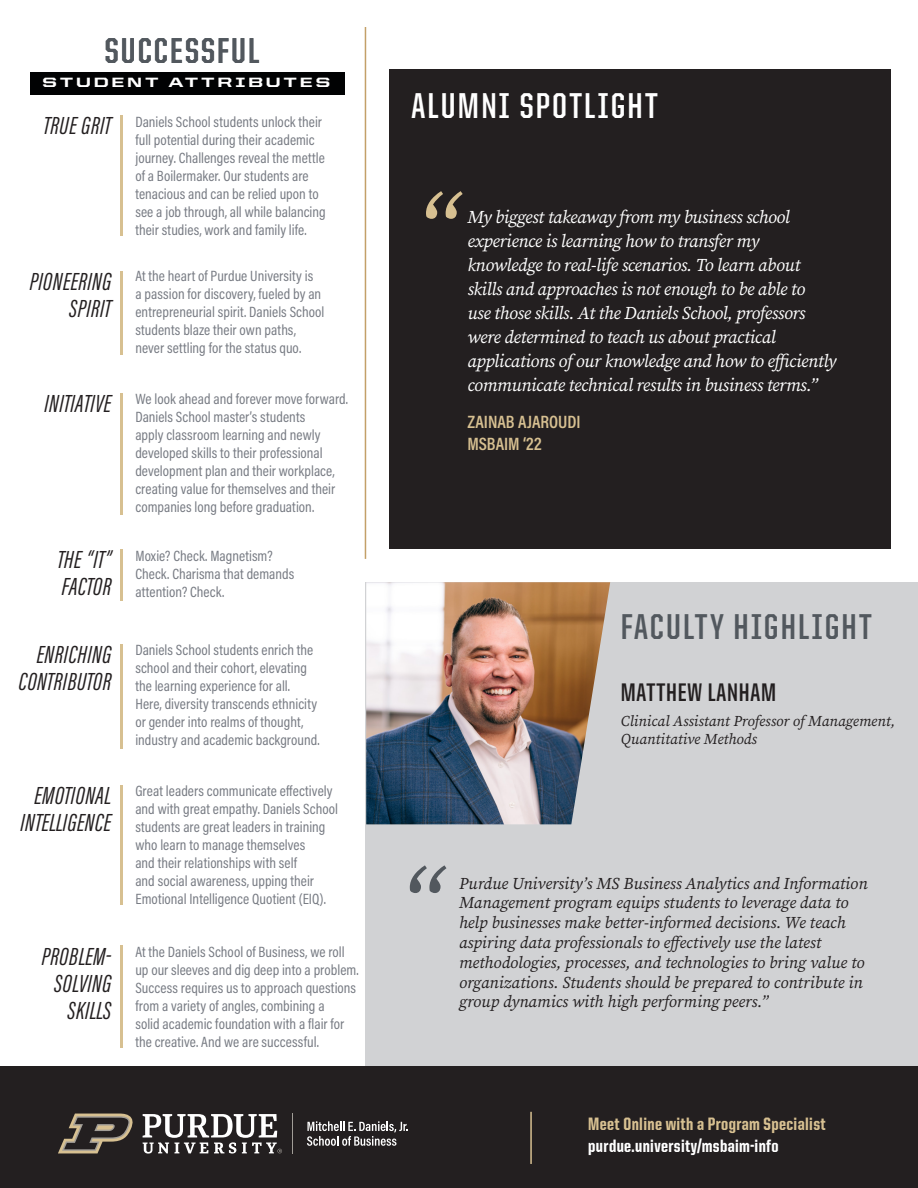
<style>
.page{position:relative;width:918px;height:1188px;background:#fff}
.page>*{position:absolute;margin:0;border:0;box-sizing:border-box;transform-origin:0 0}
.t1{font:italic 97.5px "Source Serif Variable";color:#d7c091}
.t2{font:italic 97.5px "Source Serif Variable";color:#52585e}
.t3{font:700 36px "United Sans Cond";letter-spacing:.06em;color:#52585e}
.t4{font:700 36px "United Sans Cond";letter-spacing:.06em;color:#fff}
.t5{font:italic 25.5px/27px "Acumin Pro Extra Cond";letter-spacing:.02em;color:#231f20;text-align:right}
.t6{font:700 25.5px "United Sans Cond";letter-spacing:.03em;color:#231f20}
.t7{font:italic 18px/24px "Source Serif Pro";letter-spacing:-.02em;color:#fff}
.t8{font:800 18px/21.9px "United Sans Cond";letter-spacing:.02em;color:#d7c091}
.t9{font:600 18px/21.6px "Acumin Pro Cond";color:#d7c091}
.t10{font:italic 16.5px/19.8px "Source Serif Pro";color:#231f20}
.t11{font:15px/18px "Acumin Pro Cond";letter-spacing:.005em;color:#777b83}
.t12{font:italic 15px/18px "Source Serif Pro";color:#231f20}
.t13{font:800 13.5px "United Sans Ext";letter-spacing:.175em;color:#fff}
.s1{color:#fff}
</style>
<div class="page">
<div style="left:390px;top:69px;width:501px;height:480px;background:#231f20"></div>
<div style="left:366px;top:582px;width:552px;height:484px;background:#d1d2d4"></div>
<div style="left:0;top:1066px;width:918px;height:122px;background:#231f20"></div>
<hr style="left:530px;top:1112px;width:2px;height:52px;background:#d7c091">
<img style="left:366px;top:582px;width:244px;height:242px">
<hr style="left:365px;top:27px;width:1px;height:532px;background:#c3a068">
<div style="left:30px;top:72px;width:315px;height:22px;background:#010203"></div>
<hr style="left:120px;top:116px;width:3px;height:120px;background:#d7c091">
<hr style="left:120px;top:271px;width:3px;height:84px;background:#d7c091">
<hr style="left:120px;top:785px;width:3px;height:120px;background:#d7c091">
<hr style="left:120px;top:945px;width:3px;height:103px;background:#d7c091">
<hr style="left:120px;top:393px;width:3px;height:122px;background:#d7c091">
<hr style="left:120px;top:550px;width:3px;height:51px;background:#d7c091">
<hr style="left:120px;top:644px;width:3px;height:105px;background:#d7c091">
<svg style="left:307px;top:1121px;width:101px;height:25px"></svg>
<hr style="left:292px;top:1114px;width:1px;height:40px;background:#a19d97">
<svg style="left:58px;top:1114px;width:75px;height:39px"></svg>
<svg style="left:143px;top:1114px;width:139px;height:40px"></svg>
<h2 class="t3" style="left:105px;top:32px;width:156px">SUCCESSFUL</h2>
<p class="t13" style="left:42px;top:74px;width:290px">STUDENT ATTRIBUTES</p>
<p class="t11" style="left:135px;top:112px;width:192px">Daniels School students unlock their full potential during their academic journey. Challenges reveal the mettle of a Boilermaker. Our students are tenacious and can be relied upon to see a job through, all while balancing their studies, work and family life.</p>
<h3 class="t5" style="left:44px;top:112px;width:69px">TRUE GRIT</h3>
<h3 class="t5" style="left:30px;top:268px;width:83px">PIONEERING<br>SPIRIT</h3>
<p class="t11" style="left:135px;top:267px;width:191px">At the heart of Purdue University is<br>a passion for discovery, fueled by an entrepreneurial spirit. Daniels School students blaze their own paths, never settling for the status quo.</p>
<h3 class="t5" style="left:45px;top:390px;width:68px">INITIATIVE</h3>
<p class="t11" style="left:135px;top:390px;width:214px">We look ahead and forever move forward.<br>Daniels School master’s students<br>apply classroom learning and newly developed skills to their professional development plan and their workplace, creating value for themselves and their companies long before graduation.</p>
<h3 class="t5" style="left:57px;top:546px;width:56px;text-align:left">THE “IT”<br>FACTOR</h3>
<p class="t11" style="left:135px;top:546px;width:160px">Moxie? Check. Magnetism?<br>Check. Charisma that demands attention? Check.</p>
<h3 class="t5" style="left:19px;top:641px;width:94px">ENRICHING<br>CONTRIBUTOR</h3>
<p class="t11" style="left:135px;top:641px;width:186px">Daniels School students enrich the school and their cohort, elevating the learning experience for all.<br>Here, diversity transcends ethnicity or gender into realms of thought, industry and academic background.</p>
<h3 class="t5" style="left:21px;top:782px;width:92px;text-align:center">EMOTIONAL<br>INTELLIGENCE</h3>
<h3 class="t5" style="left:42px;top:943px;width:71px">PROBLEM-<br>SOLVING<br>SKILLS</h3>
<p class="t11" style="left:135px;top:782px;width:204px">Great leaders communicate effectively and with great empathy. Daniels School students are great leaders in training who learn to manage themselves<br>and their relationships with self<br>and social awareness, upping their Emotional Intelligence Quotient (EIQ).</p>
<p class="t11" style="left:135px;top:943px;width:225px">At the Daniels School of Business, we roll up our sleeves and dig deep into a problem.<br>Success requires us to approach questions from a variety of angles, combining a<br>solid academic foundation with a flair for the creative. And we are successful.</p>
<p class="t4" style="left:411px;top:87px;width:248px">ALUMNI SPOTLIGHT</p>
<p class="t1" style="left:411px;top:167px;width:48px">“</p>
<p class="t7" style="left:467px;top:205px;width:371px">My biggest takeaway from my business school experience is learning how to transfer my knowledge to real-life scenarios. To learn about skills and approaches is not enough to be able to<br>use those skills. At the Daniels School, professors were determined to teach us about practical applications of our knowledge and how to efficiently communicate technical results in business terms.”</p>
<p class="t9" style="left:467px;top:411px;width:115px">ZAINAB AJAROUDI<br>MSBAIM ‘22</p>
<h2 class="t3" style="left:621px;top:608px;width:252px">FACULTY HIGHLIGHT</h2>
<p class="t6" style="left:621px;top:679px;width:157px">MATTHEW LANHAM</p>
<p class="t12" style="left:621px;top:712px;width:276px">Clinical Assistant Professor of Management,<br>Quantitative Methods</p>
<p class="t2" style="left:395px;top:841px;width:48px">“</p>
<p class="t10" style="left:459px;top:873px;width:410px">Purdue University’s MS Business Analytics and Information Management program equips students to leverage data to help businesses make better-informed decisions. We teach aspiring data professionals to effectively use the latest methodologies, processes, and technologies to bring value to organizations. Students should be prepared to contribute in group dynamics with high performing peers.”</p>
<p class="t8" style="left:588px;top:1112px;width:239px">Meet Online with a Program Specialist <span class="s1">purdue.university/msbaim-info</span></p>
</div>
